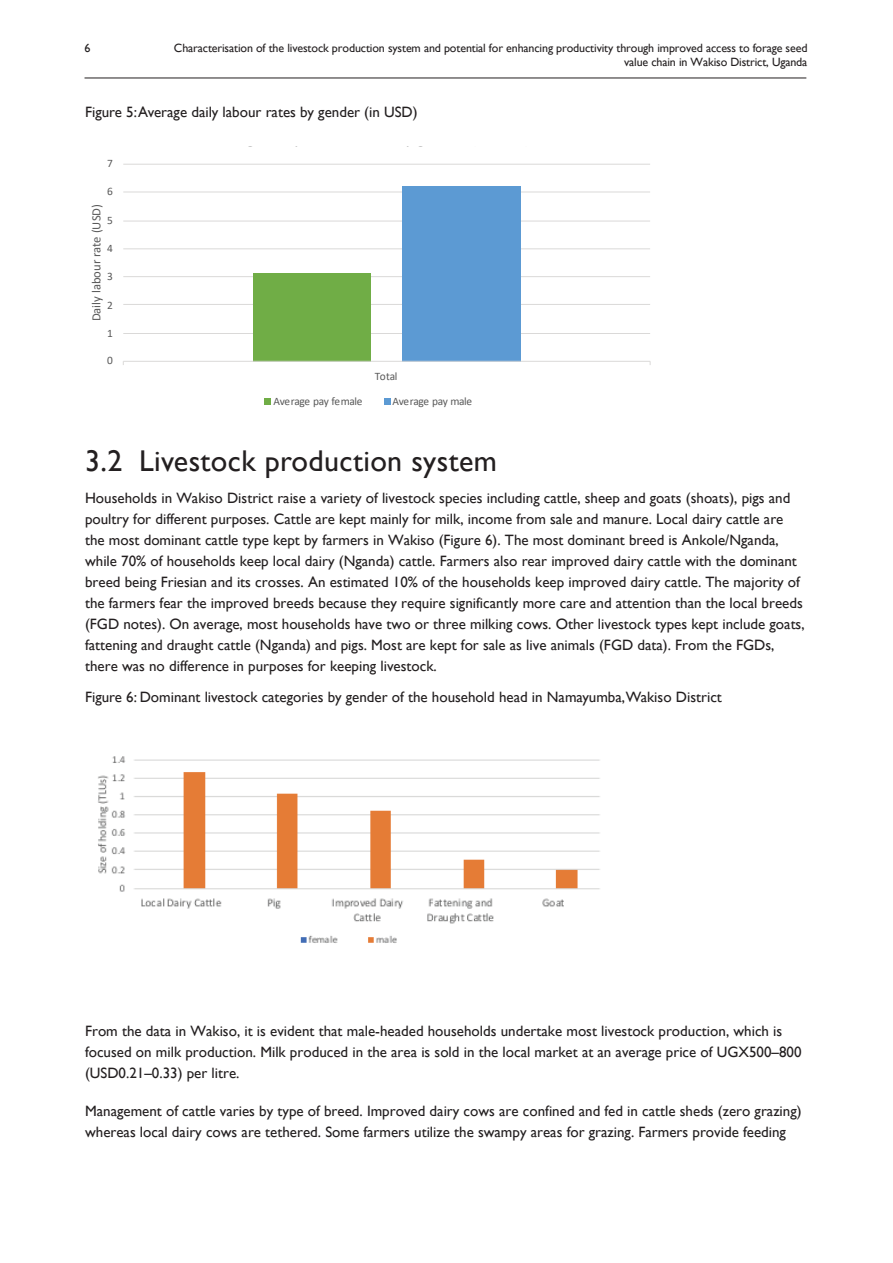
<style>
.page{position:relative;width:893px;height:1263px;background:#fff}
.page>*{position:absolute;margin:0;border:0;box-sizing:border-box;transform-origin:0 0}
.t1{font:30px "Gill Sans";letter-spacing:.01em;color:#231f20}
.t2{font:15px/21px "Gill Sans";color:#231f20}
.t3{font:12.6px "Calibri";color:#595959}
.t4{font:12px/14.4px "Gill Sans";letter-spacing:-.01em;color:#231f20;text-align:right}
.t5{font:11.4px "Calibri";letter-spacing:-.035em;color:#595959}
</style>
<div class="page">
<hr style="left:85px;top:78px;width:721px;height:1px;background:#231f20">
<hr style="left:123px;top:333px;width:527px;height:1px;background:#dad9d8">
<hr style="left:123px;top:304px;width:527px;height:1px;background:#dad9d8">
<hr style="left:123px;top:276px;width:527px;height:1px;background:#dad9d8">
<hr style="left:123px;top:248px;width:527px;height:1px;background:#dad9d8">
<hr style="left:123px;top:221px;width:527px;height:1px;background:#dad9d8">
<hr style="left:123px;top:191px;width:527px;height:1px;background:#dad9d8">
<hr style="left:123px;top:164px;width:527px;height:1px;background:#dad9d8">
<div style="left:253px;top:273px;width:117px;height:89px;background:#70ad46"></div>
<div style="left:402px;top:186px;width:119px;height:176px;background:#5c9ad3"></div>
<hr style="left:123px;top:361px;width:527px;height:1px;background:#dad9d8">
<svg style="left:264px;top:399px;width:6px;height:6px"></svg>
<svg style="left:384px;top:399px;width:6px;height:6px"></svg>
<img style="left:98px;top:756px;width:502px;height:187px">
<p class="t4" style="left:85px;top:40px;width:7px">6</p>
<p class="t4" style="left:174px;top:40px;width:635px">Characterisation of the livestock production system and potential for enhancing productivity through improved access to forage seed value chain in Wakiso District, Uganda</p>
<p class="t2" style="left:85px;top:101px;width:334px">Figure 5: Average daily labour rates by gender (in USD)</p>
<p class="t5" style="left:107px;top:156px;width:7px">7</p>
<p class="t5" style="left:107px;top:183px;width:7px">6</p>
<p class="t3" style="left:88px;top:321px;width:119px;rotate:-90deg">Daily labour rate (USD)</p>
<p class="t5" style="left:107px;top:213px;width:7px">5</p>
<p class="t5" style="left:107px;top:240px;width:7px">4</p>
<p class="t5" style="left:107px;top:268px;width:7px">3</p>
<p class="t5" style="left:107px;top:297px;width:7px">2</p>
<p class="t5" style="left:107px;top:325px;width:7px">1</p>
<p class="t5" style="left:107px;top:353px;width:7px">0</p>
<p class="t5" style="left:375px;top:368px;width:24px">Total</p>
<p class="t5" style="left:274px;top:393px;width:90px">Average pay female</p>
<p class="t5" style="left:393px;top:393px;width:81px">Average pay male</p>
<h1 class="t1" style="left:85px;top:443px;width:413px">3.2 Livestock production system</h1>
<p class="t2" style="left:85px;top:488px;width:721px">Households in Wakiso District raise a variety of livestock species including cattle, sheep and goats (shoats), pigs and poultry for different purposes. Cattle are kept mainly for milk, income from sale and manure. Local dairy cattle are the most dominant cattle type kept by farmers in Wakiso (Figure 6). The most dominant breed is Ankole/Nganda, while 70% of households keep local dairy (Nganda) cattle. Farmers also rear improved dairy cattle with the dominant breed being Friesian and its crosses. An estimated 10% of the households keep improved dairy cattle. The majority of the farmers fear the improved breeds because they require significantly more care and attention than the local breeds (FGD notes). On average, most households have two or three milking cows. Other livestock types kept include goats, fattening and draught cattle (Nganda) and pigs. Most are kept for sale as live animals (FGD data). From the FGDs, there was no difference in purposes for keeping livestock.</p>
<p class="t2" style="left:85px;top:687px;width:638px">Figure 6: Dominant livestock categories by gender of the household head in Namayumba,Wakiso District</p>
<p class="t2" style="left:85px;top:1020px;width:718px">From the data in Wakiso, it is evident that male-headed households undertake most livestock production, which is focused on milk production. Milk produced in the area is sold in the local market at an average price of UGX500–800 (USD0.21–0.33) per litre.</p>
<p class="t2" style="left:85px;top:1100px;width:718px">Management of cattle varies by type of breed. Improved dairy cows are confined and fed in cattle sheds (zero grazing) whereas local dairy cows are tethered. Some farmers utilize the swampy areas for grazing. Farmers provide feeding</p>
</div>
